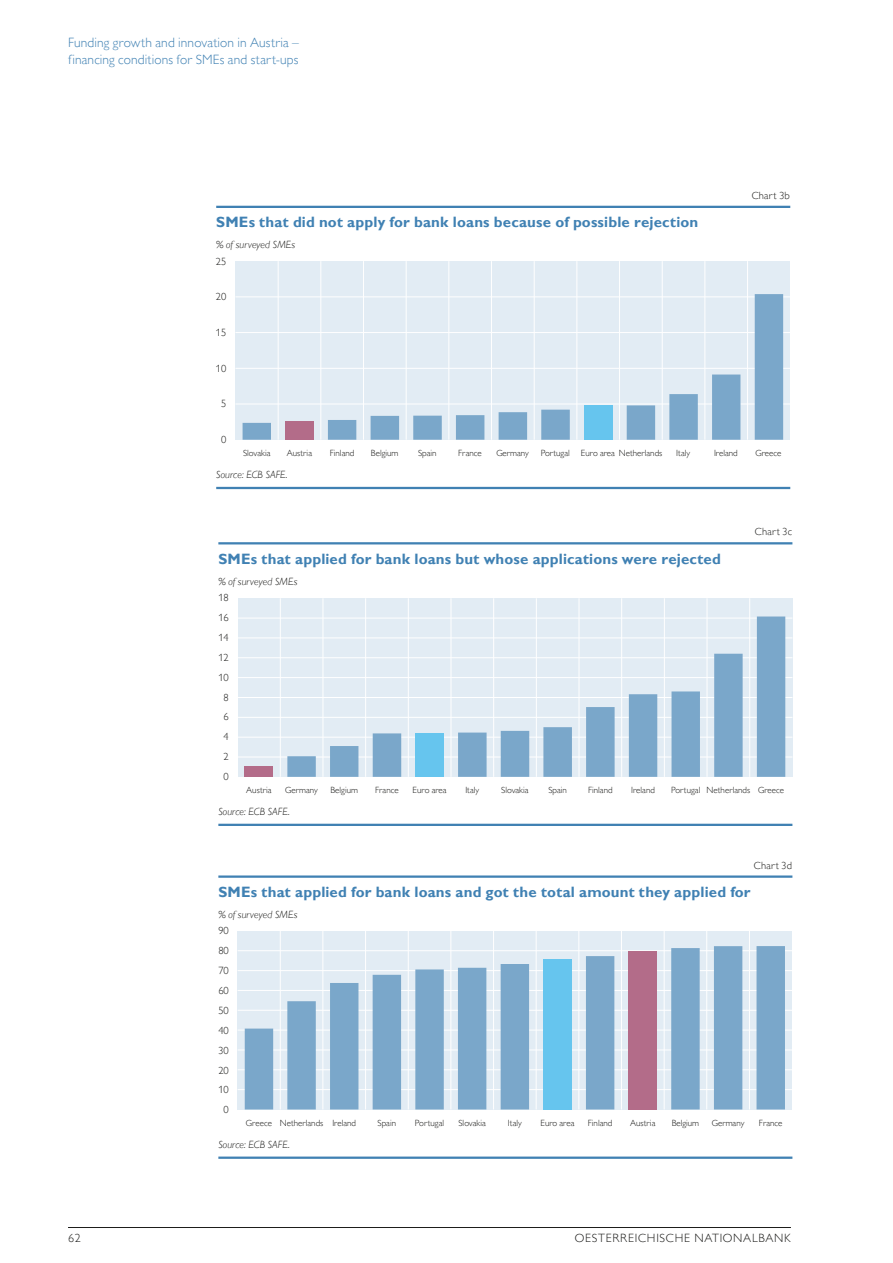
<style>
.page{position:relative;width:893px;height:1263px;background:#fff}
.page>*{position:absolute;margin:0;border:0;box-sizing:border-box;transform-origin:0 0}
.t1{font:700 15px "Gill Sans MT Pro";letter-spacing:.01em;color:#4081b3}
.t2{font:300 13.5px/16.5px "Gill Sans MT Pro";letter-spacing:.01em;color:#4081b3}
.t3{font:300 12px "Gill Sans MT Pro";letter-spacing:.06em;color:#1d1d1b}
.t4{font:italic 300 10.5px "Gill Sans MT Pro";letter-spacing:.01em;color:#1d1d1b}
.t5{font:300 10.5px/20px "Gill Sans MT Pro";color:#1d1d1b;text-align:center}
.t6{font:300 9px "Gill Sans MT Pro";color:#1d1d1b}
</style>
<div class="page">
<hr style="left:68px;top:1227px;width:723px;height:1px;background:#1d1d1b">
<hr style="left:216px;top:206px;width:574px;height:2px;background:#4081b3">
<hr style="left:216px;top:487px;width:574px;height:2px;background:#4081b3">
<div style="left:235px;top:261px;width:555px;height:179px;background:#e2ecf4"></div>
<hr style="left:235px;top:404px;width:555px;height:1px;background:#fff">
<hr style="left:235px;top:368px;width:555px;height:1px;background:#fff">
<hr style="left:235px;top:332px;width:555px;height:1px;background:#fff">
<hr style="left:235px;top:296px;width:555px;height:1px;background:#fff">
<hr style="left:278px;top:261px;width:1px;height:179px;background:#fff">
<hr style="left:320px;top:261px;width:1px;height:179px;background:#fff">
<hr style="left:363px;top:261px;width:1px;height:179px;background:#fff">
<hr style="left:406px;top:261px;width:1px;height:179px;background:#fff">
<hr style="left:448px;top:261px;width:1px;height:179px;background:#fff">
<hr style="left:491px;top:261px;width:1px;height:179px;background:#fff">
<hr style="left:534px;top:261px;width:1px;height:179px;background:#fff">
<hr style="left:576px;top:261px;width:1px;height:179px;background:#fff">
<hr style="left:619px;top:261px;width:1px;height:179px;background:#fff">
<hr style="left:662px;top:261px;width:1px;height:179px;background:#fff">
<hr style="left:704px;top:261px;width:1px;height:179px;background:#fff">
<hr style="left:747px;top:261px;width:1px;height:179px;background:#fff">
<svg style="left:243px;top:294px;width:540px;height:146px"></svg>
<hr style="left:218px;top:542px;width:574px;height:2px;background:#4081b3">
<hr style="left:218px;top:824px;width:574px;height:2px;background:#4081b3">
<div style="left:238px;top:598px;width:554px;height:179px;background:#e2ecf4"></div>
<hr style="left:238px;top:756px;width:554px;height:1px;background:#fff">
<hr style="left:238px;top:737px;width:554px;height:1px;background:#fff">
<hr style="left:238px;top:717px;width:554px;height:1px;background:#fff">
<hr style="left:238px;top:697px;width:554px;height:1px;background:#fff">
<hr style="left:238px;top:677px;width:554px;height:1px;background:#fff">
<hr style="left:238px;top:657px;width:554px;height:1px;background:#fff">
<hr style="left:238px;top:637px;width:554px;height:1px;background:#fff">
<hr style="left:238px;top:618px;width:554px;height:1px;background:#fff">
<hr style="left:280px;top:598px;width:1px;height:179px;background:#fff">
<hr style="left:323px;top:598px;width:1px;height:179px;background:#fff">
<hr style="left:365px;top:598px;width:1px;height:179px;background:#fff">
<hr style="left:408px;top:598px;width:1px;height:179px;background:#fff">
<hr style="left:451px;top:598px;width:1px;height:179px;background:#fff">
<hr style="left:493px;top:598px;width:1px;height:179px;background:#fff">
<hr style="left:536px;top:598px;width:1px;height:179px;background:#fff">
<hr style="left:579px;top:598px;width:1px;height:179px;background:#fff">
<hr style="left:621px;top:598px;width:1px;height:179px;background:#fff">
<hr style="left:664px;top:598px;width:1px;height:179px;background:#fff">
<hr style="left:707px;top:598px;width:1px;height:179px;background:#fff">
<hr style="left:749px;top:598px;width:1px;height:179px;background:#fff">
<div style="left:245px;top:766px;width:28px;height:11px;background:#b36c89"></div>
<svg style="left:287px;top:616px;width:498px;height:161px"></svg>
<hr style="left:218px;top:875px;width:574px;height:3px;background:#4081b3">
<hr style="left:218px;top:1156px;width:574px;height:3px;background:#4081b3">
<div style="left:238px;top:931px;width:554px;height:178px;background:#e2ecf4"></div>
<hr style="left:238px;top:1089px;width:554px;height:1px;background:#fff">
<hr style="left:238px;top:1069px;width:554px;height:1px;background:#fff">
<hr style="left:238px;top:1049px;width:554px;height:1px;background:#fff">
<hr style="left:238px;top:1030px;width:554px;height:1px;background:#fff">
<hr style="left:238px;top:1010px;width:554px;height:1px;background:#fff">
<hr style="left:238px;top:990px;width:554px;height:1px;background:#fff">
<hr style="left:238px;top:970px;width:554px;height:1px;background:#fff">
<hr style="left:238px;top:950px;width:554px;height:1px;background:#fff">
<hr style="left:280px;top:931px;width:1px;height:178px;background:#fff">
<hr style="left:322px;top:931px;width:1px;height:178px;background:#fff">
<hr style="left:365px;top:931px;width:1px;height:178px;background:#fff">
<hr style="left:408px;top:931px;width:1px;height:178px;background:#fff">
<hr style="left:450px;top:931px;width:1px;height:178px;background:#fff">
<hr style="left:493px;top:931px;width:1px;height:178px;background:#fff">
<hr style="left:536px;top:931px;width:1px;height:178px;background:#fff">
<hr style="left:578px;top:931px;width:1px;height:178px;background:#fff">
<hr style="left:621px;top:931px;width:1px;height:178px;background:#fff">
<hr style="left:664px;top:931px;width:1px;height:178px;background:#fff">
<hr style="left:706px;top:931px;width:1px;height:178px;background:#fff">
<hr style="left:749px;top:931px;width:1px;height:178px;background:#fff">
<svg style="left:245px;top:946px;width:540px;height:163px;fill:#7aa7ca"></svg>
<h2 class="t2" style="left:68px;top:34px;width:232px">Funding growth and innovation in Austria – financing conditions for SMEs and start-ups</h2>
<h1 class="t1" style="left:216px;top:213px;width:483px">SMEs that did not apply for bank loans because of possible rejection</h1>
<p class="t4" style="left:216px;top:238px;width:81px">% of surveyed SMEs</p>
<p class="t5" style="left:216px;top:251px;width:12px">25</p>
<p class="t5" style="left:216px;top:287px;width:12px">20</p>
<p class="t5" style="left:216px;top:322px;width:12px">15</p>
<p class="t5" style="left:216px;top:358px;width:12px">10</p>
<p class="t5" style="left:221px;top:394px;width:7px">5</p>
<p class="t5" style="left:221px;top:429px;width:7px">0</p>
<p class="t5" style="left:752px;top:185px;width:40px">Chart 3b</p>
<p class="t6" style="left:243px;top:448px;width:29px">Slovakia</p>
<p class="t6" style="left:287px;top:448px;width:27px">Austria</p>
<p class="t6" style="left:330px;top:448px;width:26px">Finland</p>
<p class="t6" style="left:371px;top:448px;width:29px">Belgium</p>
<p class="t6" style="left:418px;top:448px;width:20px">Spain</p>
<p class="t6" style="left:458px;top:448px;width:25px">France</p>
<p class="t6" style="left:496px;top:448px;width:34px">Germany</p>
<p class="t6" style="left:541px;top:448px;width:123px">Portugal Euro area Netherlands</p>
<p class="t6" style="left:676px;top:448px;width:15px">Italy</p>
<p class="t6" style="left:714px;top:448px;width:25px">Ireland</p>
<p class="t6" style="left:755px;top:448px;width:28px">Greece</p>
<p class="t4" style="left:216px;top:468px;width:73px">Source: ECB SAFE.</p>
<h1 class="t1" style="left:218px;top:549px;width:504px">SMEs that applied for bank loans but whose applications were rejected</h1>
<p class="t4" style="left:218px;top:575px;width:81px">% of surveyed SMEs</p>
<p class="t5" style="left:218px;top:587px;width:12px">18<br>16<br>14<br>12<br>10<br>8<br>6<br>4<br>2<br>0</p>
<p class="t5" style="left:755px;top:522px;width:39px">Chart 3c</p>
<p class="t6" style="left:246px;top:785px;width:27px">Austria</p>
<p class="t6" style="left:285px;top:785px;width:34px">Germany</p>
<p class="t6" style="left:330px;top:785px;width:29px">Belgium</p>
<p class="t6" style="left:375px;top:785px;width:25px">France</p>
<p class="t6" style="left:413px;top:785px;width:35px">Euro area</p>
<p class="t6" style="left:465px;top:785px;width:15px">Italy</p>
<p class="t6" style="left:501px;top:785px;width:29px">Slovakia</p>
<p class="t6" style="left:548px;top:785px;width:20px">Spain</p>
<p class="t6" style="left:588px;top:785px;width:26px">Finland</p>
<p class="t6" style="left:631px;top:785px;width:25px">Ireland</p>
<p class="t6" style="left:671px;top:785px;width:114px">Portugal Netherlands Greece</p>
<p class="t4" style="left:218px;top:805px;width:73px">Source: ECB SAFE.</p>
<p class="t5" style="left:754px;top:855px;width:40px">Chart 3d</p>
<h1 class="t1" style="left:218px;top:882px;width:534px">SMEs that applied for bank loans and got the total amount they applied for</h1>
<p class="t4" style="left:218px;top:908px;width:81px">% of surveyed SMEs</p>
<p class="t5" style="left:218px;top:920px;width:12px">90<br>80<br>70<br>60<br>50<br>40<br>30<br>20<br>10<br>0</p>
<p class="t6" style="left:246px;top:1118px;width:112px">Greece Netherlands Ireland</p>
<p class="t6" style="left:378px;top:1118px;width:20px">Spain</p>
<p class="t6" style="left:415px;top:1118px;width:31px">Portugal</p>
<p class="t6" style="left:458px;top:1118px;width:29px">Slovakia</p>
<p class="t6" style="left:508px;top:1118px;width:15px">Italy</p>
<p class="t6" style="left:540px;top:1118px;width:35px">Euro area</p>
<p class="t6" style="left:588px;top:1118px;width:26px">Finland</p>
<p class="t6" style="left:630px;top:1118px;width:27px">Austria</p>
<p class="t6" style="left:672px;top:1118px;width:29px">Belgium</p>
<p class="t6" style="left:712px;top:1118px;width:34px">Germany</p>
<p class="t6" style="left:759px;top:1118px;width:25px">France</p>
<p class="t4" style="left:218px;top:1138px;width:73px">Source: ECB SAFE.</p>
<h3 class="t3" style="left:68px;top:1231px;width:14px">62</h3>
<h3 class="t3" style="left:575px;top:1231px;width:218px">OESTERREICHISCHE NATIONALBANK</h3>
</div>
